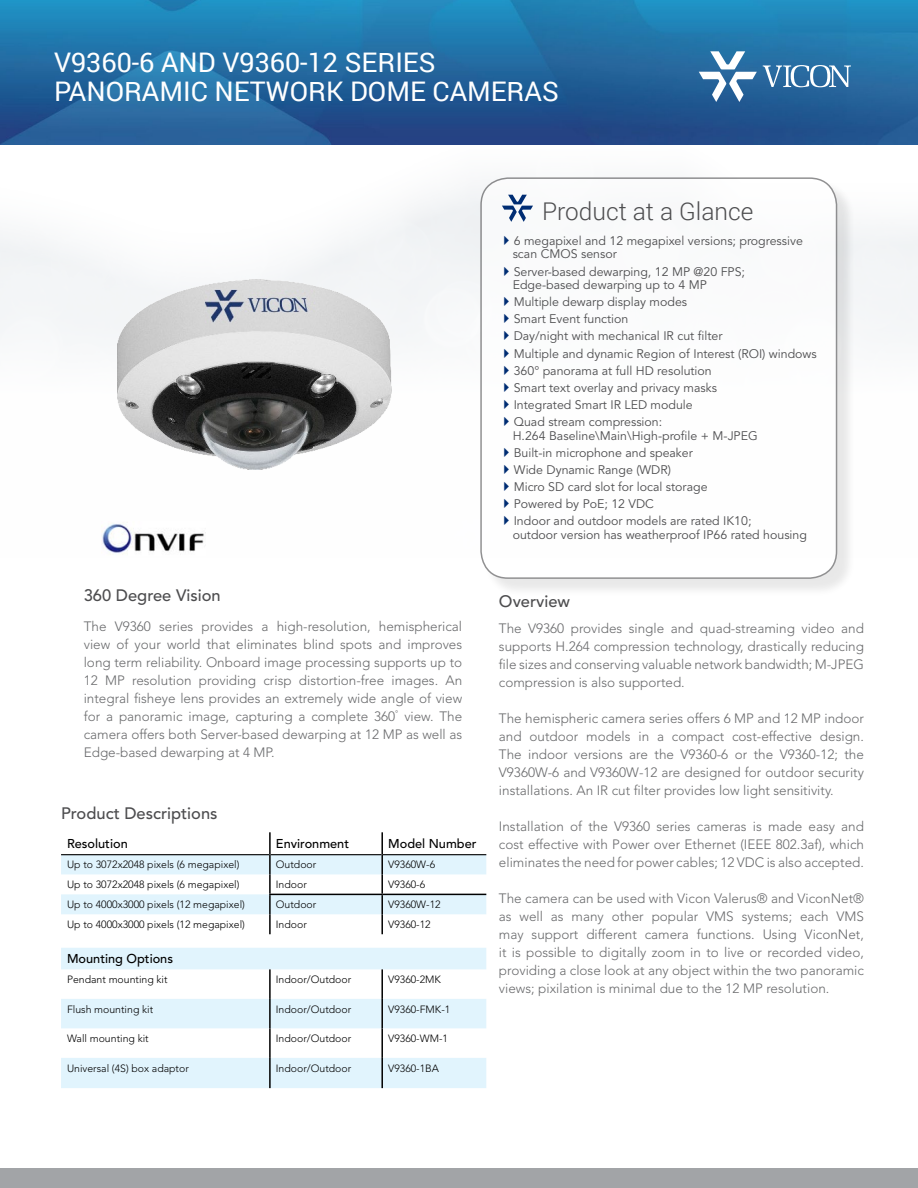
<style>
.page{position:relative;width:918px;height:1188px;background:#fff}
.page>*{position:absolute;margin:0;border:0;box-sizing:border-box;transform-origin:0 0}
.t1{font:27px/29.5px "Roboto";color:#fff}
.t2{font:300 24.45px "Roboto";color:#4d4d4f}
.t3{font:500 16.5px "Avenir LT Std";color:#4d4d4f}
.t4{font:300 13.5px/18px "Avenir LT Std";color:#696a6c;text-align:justify}
.t5{font:500 12.75px "Avenir LT Std";color:#000}
.t6{font:12.3px/13.5px "Avenir LT Std";color:#4d4d4f}
.t7{font:300 10.5px "Avenir LT Std";color:#000}
.s1{color:#002d73}
</style>
<div class="page">
<svg style="left:0;top:0;width:918px;height:145px;background:#226ba2"></svg>
<svg style="left:763px;top:65px;width:88px;height:22px"></svg>
<svg style="left:699px;top:51px;width:58px;height:51px"></svg>
<div style="left:0;top:1169px;width:918px;height:19px;background:#a2a4a7"></div>
<svg style="left:61px;top:855px;width:425px;height:233px;fill:#e1f4fd"></svg>
<hr style="left:61px;top:854px;width:208px;height:1px;background:#000">
<hr style="left:271px;top:854px;width:110px;height:1px;background:#000">
<hr style="left:383px;top:854px;width:103px;height:1px;background:#000">
<hr style="left:269px;top:894px;width:113px;height:1px;background:#000">
<hr style="left:382px;top:894px;width:104px;height:1px;background:#000">
<hr style="left:269px;top:832px;width:2px;height:23px;background:#000">
<hr style="left:381px;top:832px;width:2px;height:23px;background:#000">
<svg style="left:269px;top:855px;width:2px;height:19px"></svg>
<svg style="left:381px;top:855px;width:2px;height:19px"></svg>
<hr style="left:269px;top:874px;width:2px;height:20px;background:#000">
<hr style="left:381px;top:874px;width:2px;height:20px;background:#000">
<svg style="left:269px;top:895px;width:2px;height:19px"></svg>
<svg style="left:381px;top:895px;width:2px;height:19px"></svg>
<hr style="left:269px;top:914px;width:2px;height:20px;background:#000">
<hr style="left:381px;top:914px;width:2px;height:20px;background:#000">
<hr style="left:269px;top:969px;width:2px;height:30px;background:#000">
<hr style="left:381px;top:969px;width:2px;height:30px;background:#000">
<hr style="left:269px;top:999px;width:2px;height:29px;background:#000">
<hr style="left:381px;top:999px;width:2px;height:29px;background:#000">
<hr style="left:269px;top:1028px;width:2px;height:30px;background:#000">
<hr style="left:381px;top:1028px;width:2px;height:30px;background:#000">
<hr style="left:269px;top:1058px;width:2px;height:30px;background:#000">
<hr style="left:381px;top:1058px;width:2px;height:30px;background:#000">
<img style="left:118px;top:280px;width:273px;height:190px">
<img style="left:101px;top:524px;width:103px;height:29px">
<div style="left:483px;top:180px;width:373px;height:418px;background:#000;opacity:.15"></div>
<div style="left:481px;top:178px;width:356px;height:400px;background:#fff;border-radius:27px"></div>
<div style="left:480px;top:177px;width:357px;height:402px;border:2px solid #4d4d4f;border-radius:27px"></div>
<svg style="left:502px;top:195px;width:31px;height:27px"></svg>
<h1 class="t1" style="left:54px;top:46px;width:506px">V9360-6 AND V9360-12 SERIES<br>PANORAMIC NETWORK DOME CAMERAS</h1>
<h2 class="t2" style="left:542px;top:195px;width:213px">Product at a Glance</h2>
<p class="t6" style="left:513px;top:234px;width:292px;text-indent:-14px"><span class="s1">✔</span>6 megapixel and 12 megapixel versions; progressive scan CMOS sensor</p>
<p class="t6" style="left:513px;top:265px;width:234px;text-indent:-14px"><span class="s1">✔</span>Server-based dewarping, 12 MP @20 FPS;<br>Edge-based dewarping up to 4 MP</p>
<p class="t6" style="left:499px;top:296px;width:190px"><span class="s1">✔</span>Multiple dewarp display modes</p>
<p class="t6" style="left:499px;top:313px;width:131px"><span class="s1">✔</span>Smart Event function</p>
<p class="t6" style="left:499px;top:330px;width:225px"><span class="s1">✔</span>Day/night with mechanical IR cut filter</p>
<p class="t6" style="left:499px;top:347px;width:319px"><span class="s1">✔</span>Multiple and dynamic Region of Interest (ROI) windows</p>
<p class="t6" style="left:499px;top:364px;width:214px"><span class="s1">✔</span>360° panorama at full HD resolution</p>
<p class="t6" style="left:499px;top:381px;width:220px"><span class="s1">✔</span>Smart text overlay and privacy masks</p>
<p class="t6" style="left:499px;top:398px;width:195px"><span class="s1">✔</span>Integrated Smart IR LED module</p>
<p class="t6" style="left:513px;top:415px;width:247px;text-indent:-14px"><span class="s1">✔</span>Quad stream compression:<br>H.264 Baseline\Main\High-profile + M-JPEG</p>
<p class="t6" style="left:499px;top:446px;width:195px"><span class="s1">✔</span>Built-in microphone and speaker</p>
<p class="t6" style="left:499px;top:463px;width:174px"><span class="s1">✔</span>Wide Dynamic Range (WDR)</p>
<p class="t6" style="left:499px;top:480px;width:210px"><span class="s1">✔</span>Micro SD card slot for local storage</p>
<p class="t6" style="left:499px;top:497px;width:157px"><span class="s1">✔</span>Powered by PoE; 12 VDC</p>
<p class="t6" style="left:513px;top:515px;width:296px;text-indent:-14px"><span class="s1">✔</span>Indoor and outdoor models are rated IK10;<br>outdoor version has weatherproof IP66 rated housing</p>
<p class="t3" style="left:84px;top:586px;width:138px">360 Degree Vision</p>
<p class="t4" style="left:84px;top:617px;width:380px">The V9360 series provides a high-resolution, hemispherical view of your world that eliminates blind spots and improves long term reliability. Onboard image processing supports up to 12 MP resolution providing crisp distortion-free images. An integral fisheye lens provides an extremely wide angle of view for a panoramic image, capturing a complete 360<sup>°</sup> view. The camera offers both Server-based dewarping at 12 MP as well as Edge-based dewarping at 4 MP.</p>
<p class="t4" style="left:499px;top:619px;width:367px">The V9360 provides single and quad-streaming video and supports H.264 compression technology, drastically reducing file sizes and conserving valuable network bandwidth; M-JPEG compression is also supported.</p>
<p class="t3" style="left:499px;top:592px;width:73px">Overview</p>
<p class="t4" style="left:499px;top:709px;width:367px">The hemispheric camera series offers 6 MP and 12 MP indoor and outdoor models in a compact cost-effective design.<br>The indoor versions are the V9360-6 or the V9360-12; the V9360W-6 and V9360W-12 are designed for outdoor security installations. An IR cut filter provides low light sensitivity.</p>
<p class="t4" style="left:499px;top:817px;width:367px">Installation of the V9360 series cameras is made easy and cost effective with Power over Ethernet (IEEE 802.3af), which eliminates the need for power cables; 12 VDC is also accepted.</p>
<p class="t4" style="left:499px;top:889px;width:367px">The camera can be used with Vicon Valerus® and ViconNet® as well as many other popular VMS systems; each VMS may support different camera functions. Using ViconNet, it is possible to digitally zoom in to live or recorded video, providing a close look at any object within the two panoramic views; pixilation is minimal due to the 12 MP resolution.</p>
<p class="t3" style="left:61px;top:804px;width:158px">Product Descriptions</p>
<p class="t5" style="left:67px;top:836px;width:62px">Resolution</p>
<p class="t5" style="left:276px;top:836px;width:75px">Environment</p>
<p class="t5" style="left:388px;top:836px;width:90px">Model Number</p>
<p class="t7" style="left:67px;top:859px;width:174px">Up to 3072x2048 pixels (6 megapixel)</p>
<p class="t7" style="left:276px;top:859px;width:42px">Outdoor</p>
<p class="t7" style="left:388px;top:859px;width:48px">V9360W-6</p>
<p class="t7" style="left:67px;top:879px;width:174px">Up to 3072x2048 pixels (6 megapixel)</p>
<p class="t7" style="left:276px;top:879px;width:32px">Indoor</p>
<p class="t7" style="left:388px;top:879px;width:39px">V9360-6</p>
<p class="t7" style="left:67px;top:899px;width:179px">Up to 4000x3000 pixels (12 megapixel)</p>
<p class="t7" style="left:276px;top:899px;width:42px">Outdoor</p>
<p class="t7" style="left:388px;top:899px;width:54px">V9360W-12</p>
<p class="t7" style="left:67px;top:918px;width:179px">Up to 4000x3000 pixels (12 megapixel)</p>
<p class="t7" style="left:276px;top:918px;width:32px">Indoor</p>
<p class="t7" style="left:388px;top:918px;width:44px">V9360-12</p>
<p class="t5" style="left:67px;top:952px;width:108px">Mounting Options</p>
<p class="t7" style="left:67px;top:974px;width:102px">Pendant mounting kit</p>
<p class="t7" style="left:276px;top:974px;width:77px">Indoor/Outdoor</p>
<p class="t7" style="left:388px;top:974px;width:54px">V9360-2MK</p>
<p class="t7" style="left:67px;top:1003px;width:88px">Flush mounting kit</p>
<p class="t7" style="left:276px;top:1003px;width:77px">Indoor/Outdoor</p>
<p class="t7" style="left:388px;top:1003px;width:64px">V9360-FMK-1</p>
<p class="t7" style="left:67px;top:1033px;width:83px">Wall mounting kit</p>
<p class="t7" style="left:276px;top:1033px;width:77px">Indoor/Outdoor</p>
<p class="t7" style="left:388px;top:1033px;width:61px">V9360-WM-1</p>
<p class="t7" style="left:67px;top:1062px;width:123px">Universal (4S) box adaptor</p>
<p class="t7" style="left:276px;top:1062px;width:77px">Indoor/Outdoor</p>
<p class="t7" style="left:388px;top:1062px;width:52px">V9360-1BA</p>
</div>
